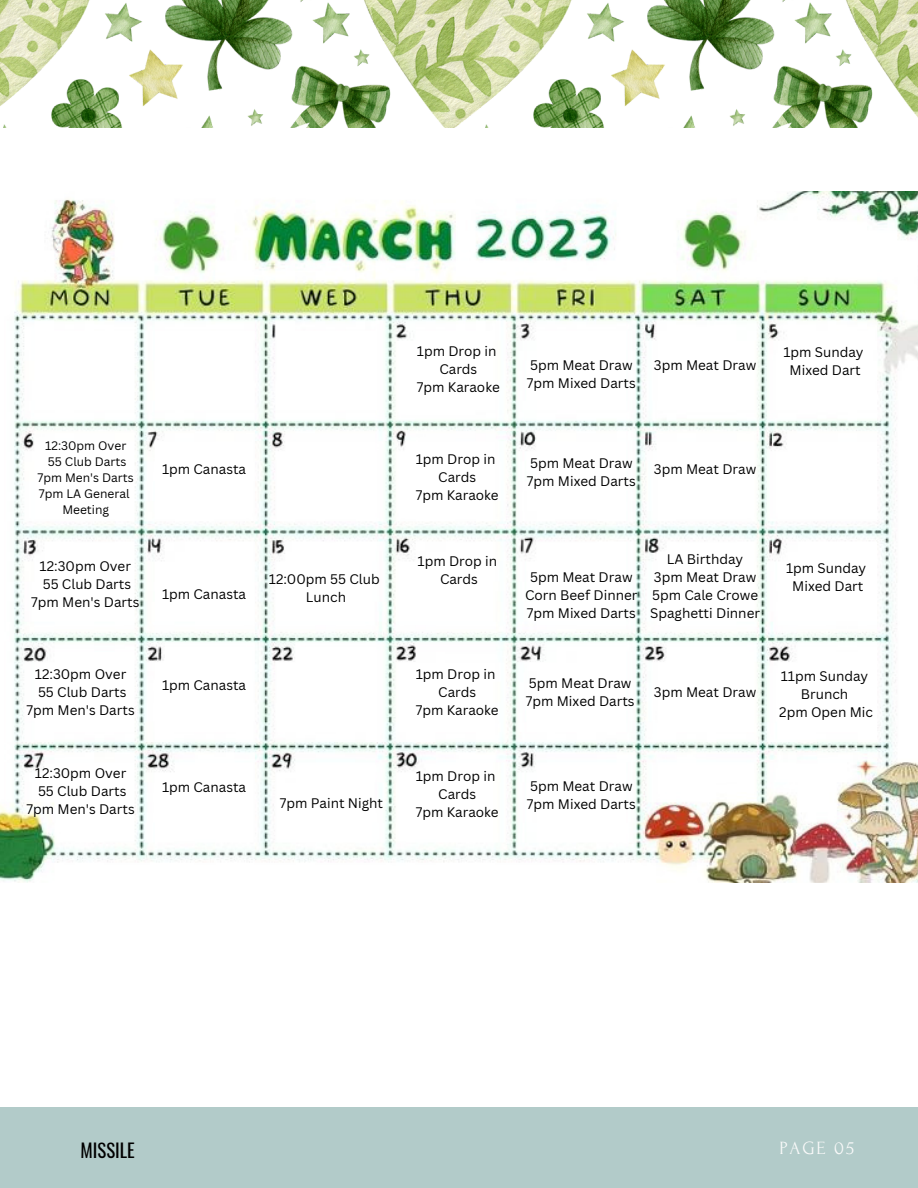
<style>
.page{position:relative;width:918px;height:1188px;background:#fff}
.page>*{position:absolute;margin:0;border:0;box-sizing:border-box;transform-origin:0 0}
.t1{font:18.75px "Oswald";color:#000}
.t2{font:18.6px "Forum";letter-spacing:.1em;color:#fafafa}
.t3{font:13.5px/18px "Canva Sans";color:#000;text-align:center}
.t4{font:12px/16px "Canva Sans";color:#000;text-align:center}
</style>
<div class="page">
<div style="left:0;top:1107px;width:918px;height:81px;background:#b2cbc9"></div>
<img style="left:0;top:0;width:918px;height:127px">
<img style="left:0;top:192px;width:918px;height:690px">
<p class="t4" style="left:38px;top:438px;width:98px">12:30pm Over<br>55 Club Darts<br>7pm Men's Darts<br>7pm LA General<br>Meeting</p>
<p class="t3" style="left:31px;top:557px;width:110px">12:30pm Over<br>55 Club Darts<br>7pm Men's Darts</p>
<p class="t3" style="left:26px;top:665px;width:110px">12:30pm Over<br>55 Club Darts<br>7pm Men's Darts</p>
<p class="t3" style="left:26px;top:764px;width:110px">12:30pm Over<br>55 Club Darts<br>7pm Men's Darts</p>
<p class="t3" style="left:162px;top:460px;width:86px">1pm Canasta</p>
<p class="t3" style="left:162px;top:584px;width:86px">1pm Canasta</p>
<p class="t3" style="left:269px;top:569px;width:112px">12:00pm 55 Club<br>Lunch</p>
<p class="t3" style="left:162px;top:675px;width:86px">1pm Canasta</p>
<p class="t3" style="left:162px;top:778px;width:86px">1pm Canasta</p>
<p class="t3" style="left:280px;top:793px;width:105px">7pm Paint Night</p>
<p class="t3" style="left:417px;top:342px;width:84px">1pm Drop in<br>Cards<br>7pm Karaoke</p>
<p class="t3" style="left:416px;top:449px;width:84px">1pm Drop in<br>Cards<br>7pm Karaoke</p>
<p class="t3" style="left:417px;top:551px;width:81px">1pm Drop in<br>Cards</p>
<p class="t3" style="left:416px;top:665px;width:84px">1pm Drop in<br>Cards<br>7pm Karaoke</p>
<p class="t3" style="left:416px;top:766px;width:84px">1pm Drop in<br>Cards<br>7pm Karaoke</p>
<p class="t3" style="left:527px;top:355px;width:110px;text-align:left">5pm Meat Draw<br>7pm Mixed Darts</p>
<p class="t3" style="left:654px;top:355px;width:104px">3pm Meat Draw</p>
<p class="t3" style="left:783px;top:343px;width:82px">1pm Sunday<br>Mixed Dart</p>
<p class="t3" style="left:527px;top:453px;width:110px;text-align:left">5pm Meat Draw<br>7pm Mixed Darts</p>
<p class="t3" style="left:654px;top:460px;width:104px">3pm Meat Draw</p>
<p class="t3" style="left:525px;top:568px;width:114px">5pm Meat Draw<br>Corn Beef Dinner<br>7pm Mixed Darts</p>
<p class="t3" style="left:650px;top:550px;width:111px">LA Birthday<br>3pm Meat Draw<br>5pm Cale Crowe<br>Spaghetti Dinner</p>
<p class="t3" style="left:526px;top:674px;width:110px;text-align:left">5pm Meat Draw<br>7pm Mixed Darts</p>
<p class="t3" style="left:654px;top:683px;width:104px">3pm Meat Draw</p>
<p class="t3" style="left:786px;top:559px;width:82px">1pm Sunday<br>Mixed Dart</p>
<p class="t3" style="left:779px;top:666px;width:95px">11pm Sunday<br>Brunch<br>2pm Open Mic</p>
<p class="t3" style="left:527px;top:777px;width:110px;text-align:left">5pm Meat Draw<br>7pm Mixed Darts</p>
<h1 class="t1" style="left:81px;top:1136px;width:56px">MISSILE</h1>
<h2 class="t2" style="left:779px;top:1138px;width:76px">PAGE 05</h2>
</div>
